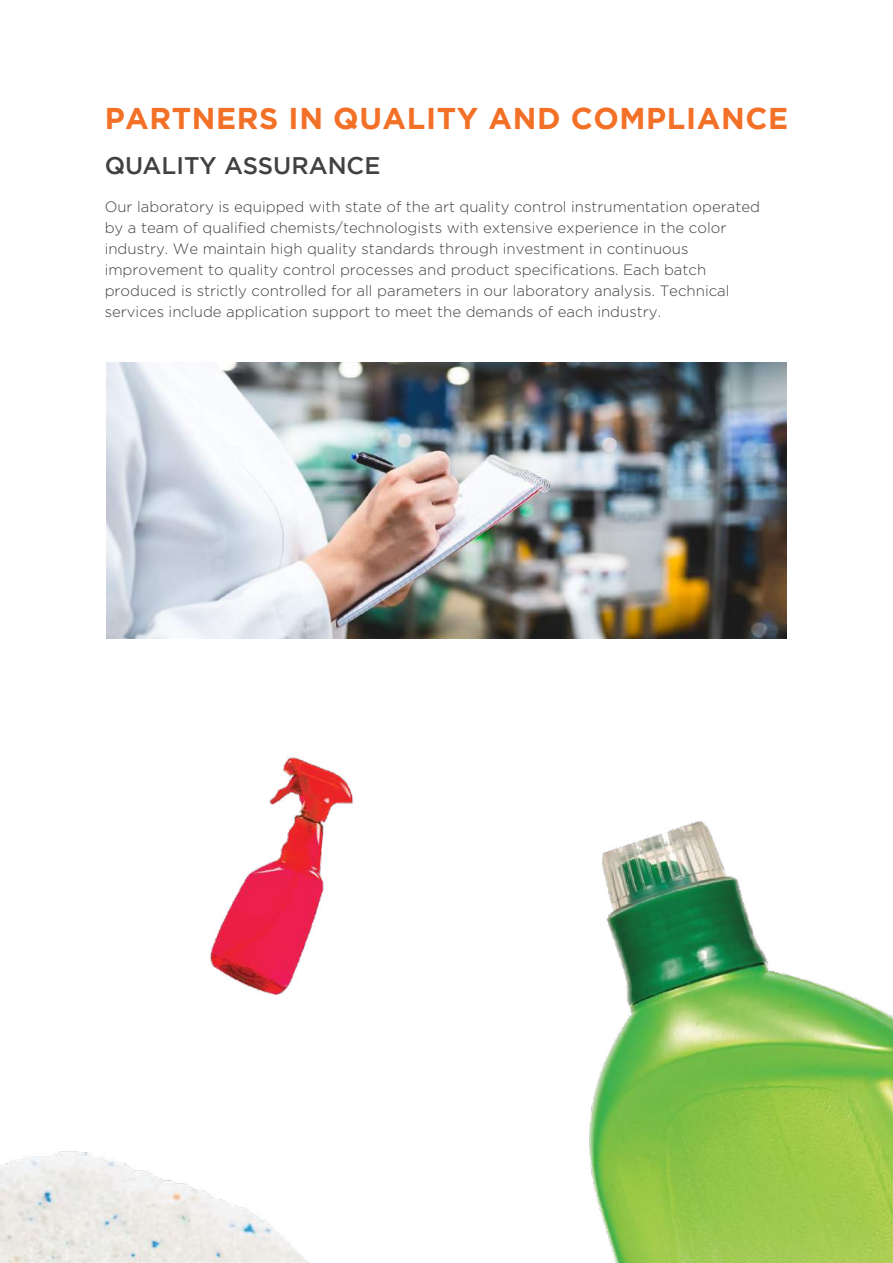
<style>
.page{position:relative;width:893px;height:1263px;background:#fff}
.page>*{position:absolute;margin:0;border:0;box-sizing:border-box;transform-origin:0 0}
.t1{font:700 30px "Gotham";letter-spacing:.02em;color:#f37027}
.t2{font:500 24px "Gotham";color:#414042}
.t3{font:300 15px/21px "Gotham";color:#414042}
</style>
<div class="page">
<img style="left:0;top:362px;width:893px;height:901px">
<img style="left:107px;top:363px;width:679px;height:275px">
<h1 class="t1" style="left:105px;top:101px;width:685px">PARTNERS IN QUALITY AND COMPLIANCE</h1>
<h2 class="t2" style="left:105px;top:152px;width:277px">QUALITY ASSURANCE</h2>
<p class="t3" style="left:105px;top:196px;width:657px">Our laboratory is equipped with state of the art quality control instrumentation operated by a team of qualified chemists/technologists with extensive experience in the color industry. We maintain high quality standards through investment in continuous improvement to quality control processes and product specifications. Each batch produced is strictly controlled for all parameters in our laboratory analysis. Technical services include application support to meet the demands of each industry.</p>
</div>
